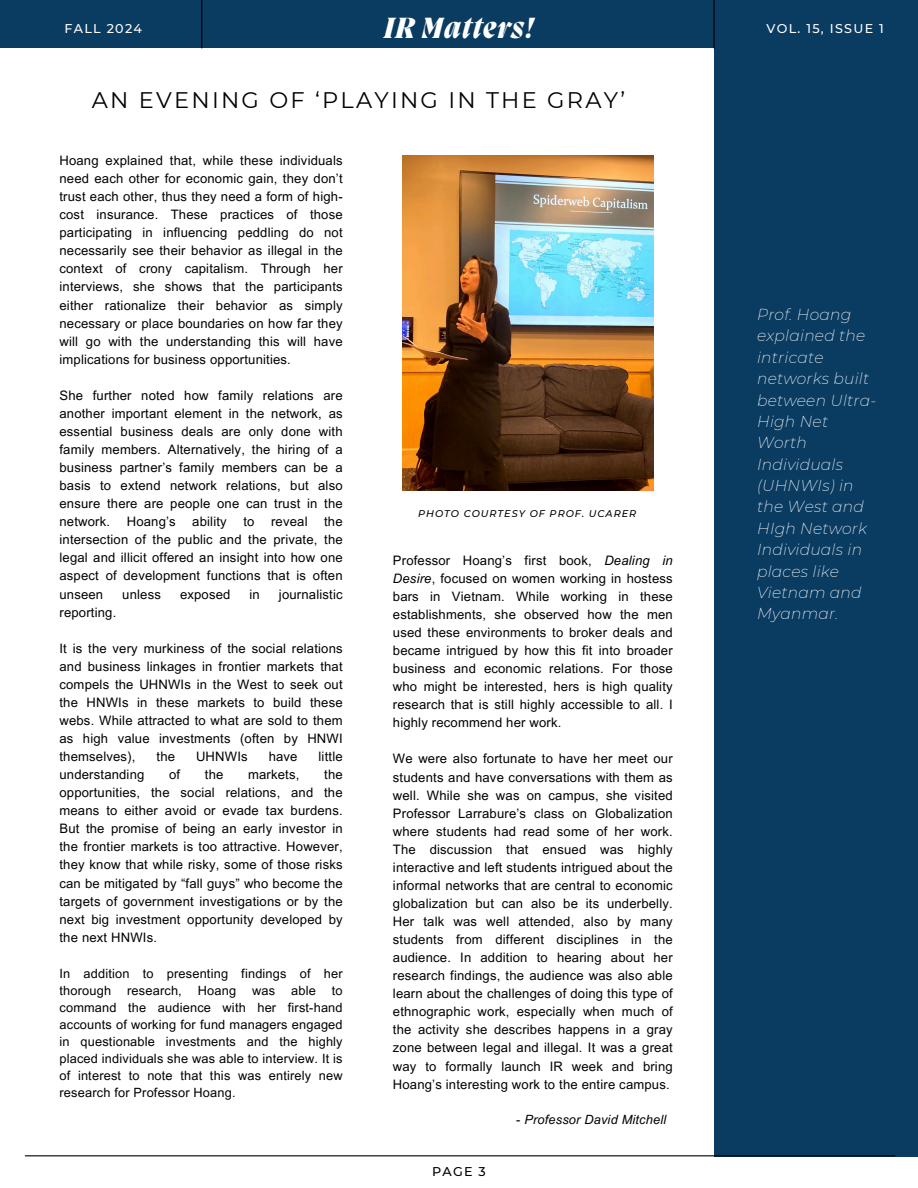
<style>
.page{position:relative;width:918px;height:1188px;background:#fff}
.page>*{position:absolute;margin:0;border:0;box-sizing:border-box;transform-origin:0 0}
.t1{font:italic 800 30px "Migra";letter-spacing:.04em;color:#fff}
.t2{font:22.5px "Montserrat";letter-spacing:.1em;color:#000}
.t3{font:italic 200 15.45px/21.3px "Montserrat";letter-spacing:.015em;color:#fff}
.t4{font:13.05px/18px "Arial MT Pro";letter-spacing:.015em;color:#000;text-align:justify}
.t5{font:12.75px/17px "Arial MT Pro";letter-spacing:.015em;color:#000}
.t6{font:italic 12.75px "Arial MT Pro";letter-spacing:.015em;color:#000}
.t7{font:500 12.75px "Montserrat";letter-spacing:.1em;color:#fff}
.t8{font:500 12.75px "Montserrat";color:#000}
.t9{font:italic 500 9.75px "Montserrat";letter-spacing:.1em;color:#000}
.s1{font-style:italic}
.s2{font-style:normal}
</style>
<div class="page">
<div style="left:714px;top:35px;width:204px;height:1121px;background:#0a3b61"></div>
<hr style="left:25px;top:1155px;width:870px;height:1px;background:#000">
<div style="left:0;top:0;width:918px;height:48px;background:#0a3b61"></div>
<hr style="left:201px;top:0;width:1px;height:48px;background:#000">
<hr style="left:714px;top:0;width:1px;height:48px;background:#000">
<img style="left:403px;top:156px;width:251px;height:335px">
<h4 class="t1" style="left:384px;top:2px;width:151px">IR Matters!</h4>
<h5 class="t1" style="left:384px;top:14px;width:151px">IR Matters!</h5>
<h5 class="t7" style="left:65px;top:21px;width:79px">FALL 2024</h5>
<p class="t7" style="left:767px;top:21px;width:119px">VOL. 15, ISSUE 1</p>
<h2 class="t2" style="left:92px;top:87px;width:535px">AN EVENING OF ‘PLAYING IN THE GRAY’</h2>
<h1 class="t4" style="left:60px;top:153px;width:285px">Hoang explained that, while these individuals need each other for economic gain, they don’t trust each other, thus they need a form of high&shy;cost insurance. These practices of those participating in influencing peddling do not necessarily see their behavior as illegal in the context of crony capitalism. Through her interviews, she shows that the participants either rationalize their behavior as simply necessary or place boundaries on how far they will go with the understanding this will have implications for business opportunities.</h1>
<h4 class="t4" style="left:60px;top:388px;width:285px">She further noted how family relations are another important element in the network, as essential business deals are only done with family members. Alternatively, the hiring of a business partner’s family members can be a basis to extend network relations, but also ensure there are people one can trust in the network.</h4>
<h4 class="t4" style="left:60px;top:514px;width:285px;text-indent:265px">the intersection of the public and the private, the legal and illicit offered an insight into how one aspect of development functions that is often unseen</h4>
<h4 class="t4" style="left:127px;top:514px;width:50px">Hoang’s</h4>
<h4 class="t4" style="left:192px;top:514px;width:36px">ability</h4>
<h4 class="t4" style="left:243px;top:514px;width:13px">to</h4>
<h4 class="t4" style="left:271px;top:514px;width:38px">reveal</h4>
<h4 class="t4" style="left:122px;top:587px;width:40px">unless</h4>
<h4 class="t4" style="left:180px;top:587px;width:52px">exposed</h4>
<h4 class="t4" style="left:250px;top:587px;width:12px">in</h4>
<h4 class="t4" style="left:279px;top:587px;width:65px">journalistic</h4>
<h4 class="t4" style="left:60px;top:605px;width:58px">reporting.</h4>
<h4 class="t4" style="left:60px;top:641px;width:285px">It is the very murkiness of the social relations and business linkages in frontier markets that compels the UHNWIs in the West to seek out the HNWIs in these markets to build these webs. While attracted to what are sold to them as high value investments (often by HNWI themselves),</h4>
<h4 class="t4" style="left:157px;top:749px;width:20px">the</h4>
<h4 class="t4" style="left:196px;top:749px;width:53px">UHNWIs</h4>
<h4 class="t4" style="left:269px;top:749px;width:30px">have</h4>
<h4 class="t4" style="left:319px;top:749px;width:26px">little</h4>
<h4 class="t4" style="left:60px;top:767px;width:86px">understanding</h4>
<h4 class="t4" style="left:169px;top:767px;width:13px">of</h4>
<h4 class="t4" style="left:205px;top:767px;width:20px">the</h4>
<h4 class="t4" style="left:248px;top:767px;width:53px">markets,</h4>
<h4 class="t4" style="left:60px;top:767px;width:285px;text-indent:265px">the opportunities, the social relations, and the means to either avoid or evade tax burdens.<br>But the promise of being an early investor in the frontier markets is too attractive. However, they know that while risky, some of those risks can be mitigated by “fall guys” who become the targets of government investigations or by the next big investment opportunity developed by the next HNWIs.</h4>
<p class="t5" style="left:60px;top:966px;width:285px">In addition to presenting findings of her thorough</p>
<p class="t5" style="left:127px;top:983px;width:56px">research,</p>
<p class="t5" style="left:198px;top:983px;width:40px">Hoang</p>
<p class="t5" style="left:252px;top:983px;width:25px">was</p>
<p class="t5" style="left:291px;top:983px;width:26px">able</p>
<p class="t5" style="left:60px;top:983px;width:285px;text-align:justify;text-indent:272px">to command the audience with her first-hand accounts of working for fund managers engaged in questionable investments and the highly placed individuals she was able to interview. It is of interest to note that this was entirely new research for Professor Hoang.</p>
<h5 class="t9" style="left:418px;top:507px;width:220px">PHOTO COURTESY OF PROF. UCARER</h5>
<h4 class="t4" style="left:393px;top:553px;width:281px">Professor Hoang’s first book, <span class="s1">Dealing in Desire</span>, focused on women working in hostess bars in Vietnam. While working in these establishments, she observed how the men used these environments to broker deals and became intrigued by how this fit into broader business and economic relations. For those who might be interested, hers is high quality research that is still highly accessible to all. I highly recommend her work.</h4>
<p class="t4" style="left:393px;top:752px;width:281px">We were also fortunate to have her meet our students and have conversations with them as well. While she was on campus, she visited Professor Larrabure’s class on Globalization where students had read some of her work.<br>The discussion that ensued was highly interactive and left students intrigued about the informal networks that are central to economic globalization but can also be its underbelly.<br>Her talk was well attended, also by many students from different disciplines in the audience. In addition to hearing about her research findings, the audience was also able learn about the challenges of doing this type of ethnographic work, especially when much of the activity she describes happens in a gray zone between legal and illegal. It was a great way to formally launch IR week and bring Hoang’s interesting work to the entire campus.</p>
<p class="t6" style="left:516px;top:1114px;width:152px"><span class="s2">-</span> Professor David Mitchell</p>
<h3 class="t8" style="left:432px;top:1164px;width:55px">PAGE 3</h3>
<h1 class="t3" style="left:757px;top:304px;width:121px">Prof. Hoang explained the intricate networks built between Ultra-<br>High Net<br>Worth<br>Individuals (UHNWIs) in the West and<br>HIgh Network<br>Individuals in places like<br>Vietnam and<br>Myanmar.</h1>
</div>
